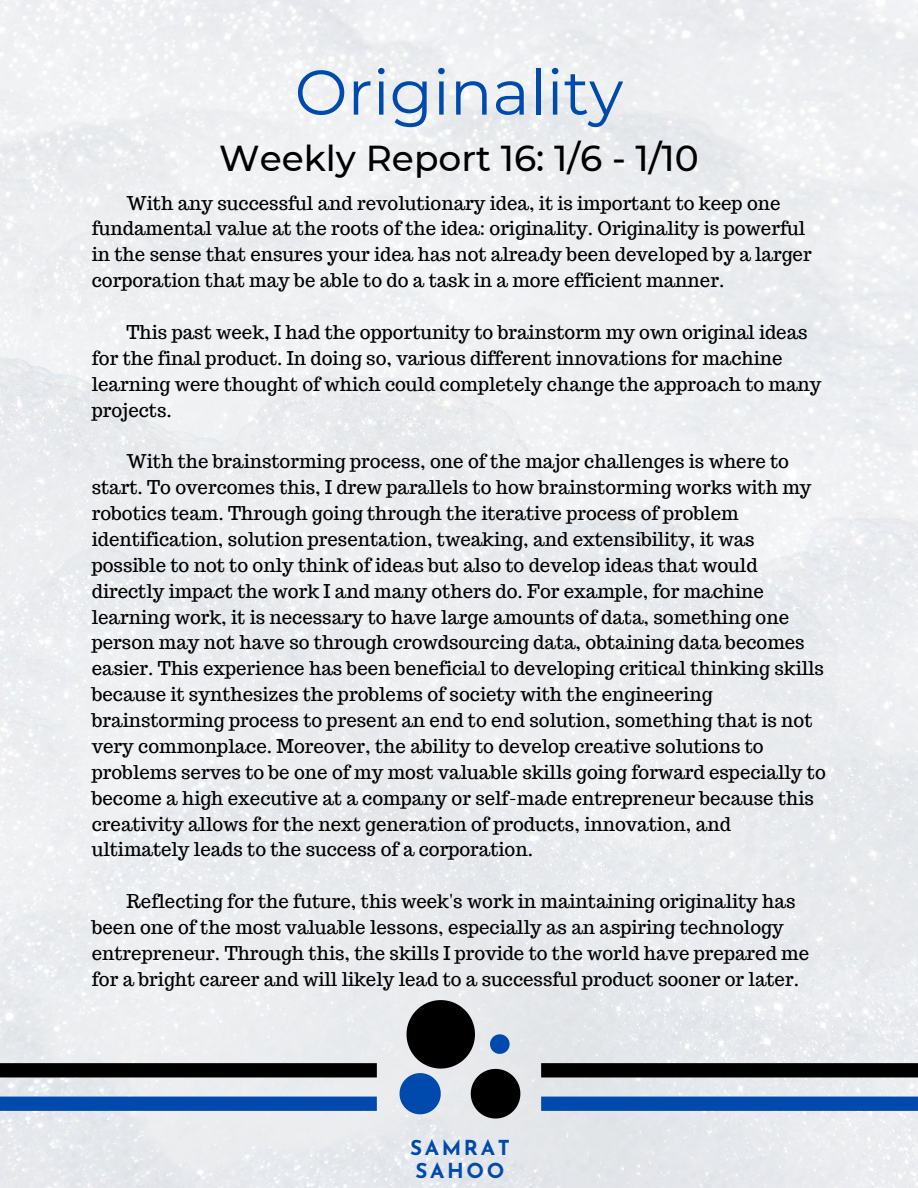
<style>
.page{position:relative;width:918px;height:1188px;background:#fff}
.page>*{position:absolute;margin:0;border:0;box-sizing:border-box;transform-origin:0 0}
.t1{font:63px "Montserrat";color:#004aad}
.t2{font:500 36px "Montserrat";color:#000}
.t3{font:700 20.7px/23.4px "Josefin Sans";letter-spacing:.125em;color:#004aad}
.t4{font:18.6px/25.8px "Trocchi";color:#000}
</style>
<div class="page">
<img style="left:0;top:0;width:918px;height:1188px">
<svg style="left:0;top:1063px;width:377px;height:14px;background:#020202"></svg>
<svg style="left:0;top:1097px;width:377px;height:14px;background:#014bad"></svg>
<svg style="left:541px;top:1063px;width:377px;height:14px;background:#020202"></svg>
<svg style="left:541px;top:1097px;width:377px;height:14px;background:#014bad"></svg>
<svg style="left:400px;top:1000px;width:120px;height:119px;background:#717b88"></svg>
<p class="t1" style="left:295px;top:54px;width:330px">Originality</p>
<p class="t2" style="left:219px;top:136px;width:481px">Weekly Report 16: 1/6 - 1/10</p>
<p class="t4" style="left:92px;top:190px;width:721px;text-indent:35px">With any successful and revolutionary idea, it is important to keep one fundamental value at the roots of the idea: originality. Originality is powerful in the sense that ensures your idea has not already been developed by a larger corporation that may be able to do a task in a more efficient manner.</p>
<p class="t4" style="left:92px;top:319px;width:731px;text-indent:35px">This past week, I had the opportunity to brainstorm my own original ideas for the final product. In doing so, various different innovations for machine learning were thought of which could completely change the approach to many projects.</p>
<p class="t4" style="left:92px;top:449px;width:736px;text-indent:35px">With the brainstorming process, one of the major challenges is where to start. To overcomes this, I drew parallels to how brainstorming works with my robotics team. Through going through the iterative process of problem identification, solution presentation, tweaking, and extensibility, it was possible to not to only think of ideas but also to develop ideas that would directly impact the work I and many others do. For example, for machine learning work, it is necessary to have large amounts of data, something one person may not have so through crowdsourcing data, obtaining data becomes easier. This experience has been beneficial to developing critical thinking skills because it synthesizes the problems of society with the engineering brainstorming process to present an end to end solution, something that is not very commonplace. Moreover, the ability to develop creative solutions to problems serves to be one of my most valuable skills going forward especially to become a high executive at a company or self-made entrepreneur because this creativity allows for the next generation of products, innovation, and ultimately leads to the success of a corporation.</p>
<p class="t4" style="left:92px;top:888px;width:719px;text-indent:35px">Reflecting for the future, this week's work in maintaining originality has been one of the most valuable lessons, especially as an aspiring technology entrepreneur. Through this, the skills I provide to the world have prepared me for a bright career and will likely lead to a successful product sooner or later.</p>
<p class="t3" style="left:410px;top:1138px;width:101px">SAMRAT<br>SAHOO</p>
</div>
